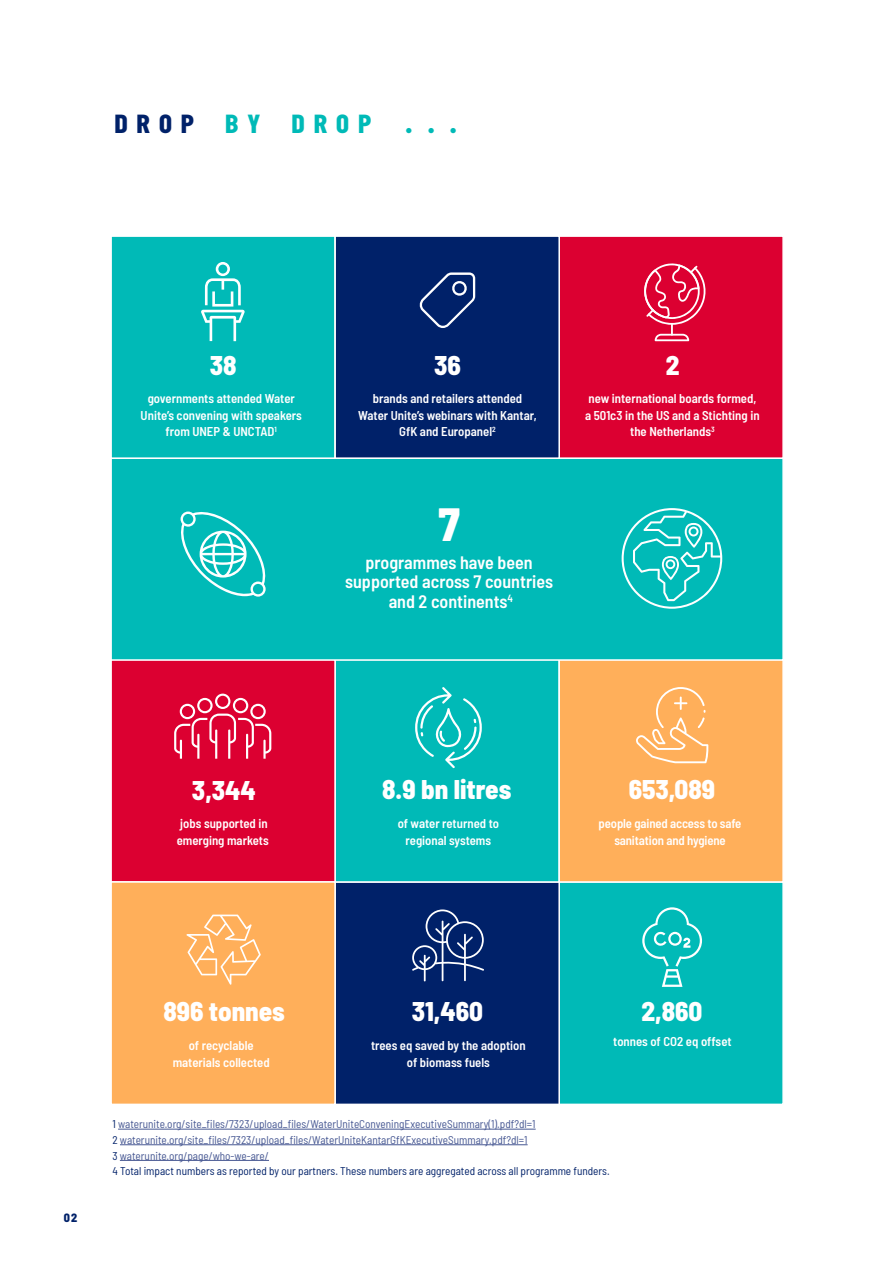
<style>
.page{position:relative;width:893px;height:1263px;background:#fff}
.page>*{position:absolute;margin:0;border:0;box-sizing:border-box;transform-origin:0 0}
.t1{font:800 semi-condensed 46.5px "Barlow";color:#fff}
.t2{font:800 semi-condensed 27px "Barlow";color:#fff}
.t3{font:800 27px "Italian Plate No 2 Mono";letter-spacing:.22em;color:#00bab7}
.t4{font:600 semi-condensed 18px/19.5px "Barlow";color:#fff;text-align:center}
.t5{font:600 semi-condensed 12.75px/16.5px "Barlow";color:#fff;text-align:center}
.t6{font:800 semi-condensed 12px "Barlow";color:#002169}
.t7{font:semi-condensed 11.25px/15.6px "Barlow";color:#465792}
.s1{color:#002169}
</style>
<div class="page">
<div style="left:110px;top:235px;width:226px;height:224px;background:#00bab7;border:2px solid #fff"></div>
<div style="left:558px;top:235px;width:226px;height:224px;background:#dc0031;border:2px solid #fff"></div>
<div style="left:334px;top:235px;width:226px;height:224px;background:#002169;border:2px solid #fff"></div>
<hr style="left:118px;top:1129px;width:418px;height:1px;background:#465792">
<hr style="left:120px;top:1144px;width:408px;height:1px;background:#465792">
<hr style="left:120px;top:1160px;width:149px;height:1px;background:#465792">
<svg style="left:201px;top:262px;width:44px;height:79px"></svg>
<svg style="left:419px;top:272px;width:56px;height:56px"></svg>
<svg style="left:644px;top:263px;width:62px;height:78px"></svg>
<div style="left:334px;top:881px;width:228px;height:224px;background:#002169;border:2px solid #fff"></div>
<div style="left:334px;top:659px;width:226px;height:224px;background:#00bab7;border:2px solid #fff"></div>
<div style="left:558px;top:881px;width:226px;height:224px;background:#00bab7;border:2px solid #fff"></div>
<div style="left:558px;top:659px;width:226px;height:224px;background:#ffaf5a;border:2px solid #fff"></div>
<div style="left:110px;top:659px;width:226px;height:224px;background:#dc0031;border:2px solid #fff"></div>
<div style="left:110px;top:881px;width:226px;height:224px;background:#ffaf5a;border:2px solid #fff"></div>
<svg style="left:636px;top:687px;width:72px;height:76px"></svg>
<svg style="left:186px;top:914px;width:75px;height:71px"></svg>
<svg style="left:642px;top:907px;width:60px;height:80px"></svg>
<svg style="left:412px;top:909px;width:72px;height:72px"></svg>
<svg style="left:415px;top:687px;width:67px;height:81px"></svg>
<svg style="left:174px;top:694px;width:97px;height:65px"></svg>
<div style="left:110px;top:457px;width:674px;height:204px;background:#00bab7;border:2px solid #fff"></div>
<svg style="left:180px;top:511px;width:86px;height:86px"></svg>
<svg style="left:622px;top:508px;width:100px;height:101px"></svg>
<h2 class="t3" style="left:113px;top:110px;width:350px"><span class="s1">DROP</span> BY DROP ...</h2>
<h2 class="t2" style="left:210px;top:346px;width:28px">38</h2>
<h2 class="t2" style="left:434px;top:346px;width:28px">36</h2>
<h2 class="t2" style="left:666px;top:346px;width:15px">2</h2>
<p class="t5" style="left:141px;top:389px;width:163px">governments attended Water<br>Unite’s convening with speakers from UNEP &amp; UNCTAD<sup>1</sup></p>
<p class="t5" style="left:358px;top:389px;width:180px">brands and retailers attended<br>Water Unite’s webinars with Kantar,<br>GfK and Europanel<sup>2</sup></p>
<p class="t5" style="left:585px;top:389px;width:176px">new international boards formed, a 501c3 in the US and a Stichting in the Netherlands<sup>3</sup></p>
<h1 class="t1" style="left:438px;top:490px;width:23px">7</h1>
<h3 class="t4" style="left:345px;top:551px;width:209px">programmes have been supported across 7 countries and 2 continents<sup>4</sup></h3>
<h2 class="t2" style="left:192px;top:770px;width:65px">3,344</h2>
<p class="t5" style="left:177px;top:814px;width:94px;text-align:left">jobs supported in emerging markets</p>
<h2 class="t2" style="left:382px;top:770px;width:131px">8.9 bn litres</h2>
<h2 class="t2" style="left:629px;top:770px;width:88px">653,089</h2>
<p class="t5" style="left:398px;top:814px;width:103px">of water returned to regional systems</p>
<p class="t5" style="left:599px;top:814px;width:144px">people gained access to safe sanitation and hygiene</p>
<p class="t6" style="left:64px;top:1209px;width:15px">02</p>
<h2 class="t2" style="left:163px;top:992px;width:123px">896 tonnes</h2>
<h2 class="t2" style="left:412px;top:992px;width:73px">31,460</h2>
<h2 class="t2" style="left:641px;top:992px;width:63px">2,860</h2>
<p class="t5" style="left:173px;top:1037px;width:99px">of recyclable materials collected</p>
<p class="t5" style="left:371px;top:1037px;width:156px">trees eq saved by the adoption of biomass fuels</p>
<p class="t5" style="left:613px;top:1032px;width:120px">tonnes of CO2 eq offset</p>
<p class="t7" style="left:112px;top:1115px;width:499px"><span class="s1">1</span> waterunite.org/site_files/7323/upload_files/WaterUniteConveningExecutiveSummary(1).pdf?dl=1<br><span class="s1">2</span> waterunite.org/site_files/7323/upload_files/WaterUniteKantarGfKExecutiveSummary.pdf?dl=1<br><span class="s1">3</span> waterunite.org/page/who-we-are/<br><span class="s1">4 Total impact numbers as reported by our partners. These numbers are aggregated across all programme funders.</span></p>
</div>
